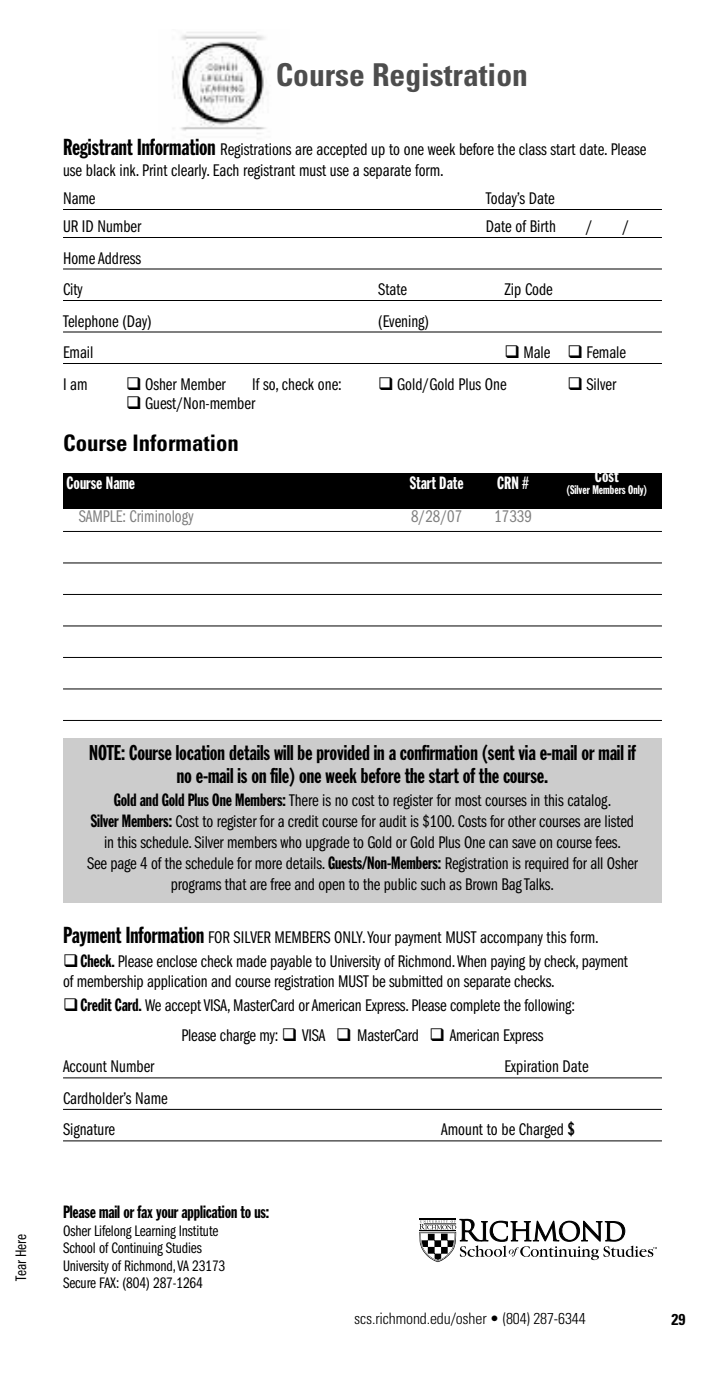
<style>
.page{position:relative;width:725px;height:1386px;background:#fff}
.page>*{position:absolute;margin:0;border:0;box-sizing:border-box;transform-origin:0 0}
.t1{font:700 condensed 31.5px "Univers LT Std";color:#4d4d4d}
.t2{font:700 condensed 22.75px "Univers LT Std";color:#000}
.t3{font:21px/22.8px "Franklin Gothic Std Extra Cond";letter-spacing:-.005em;color:#000;text-align:center}
.t4{font:17.5px/21px "ITC Franklin Gothic Std Bk Cp";letter-spacing:-.01em;color:#000}
.t5{font:17.5px "Franklin Gothic Std Extra Cond";letter-spacing:-.01em;color:#000}
.t6{font:17.5px "ITC Franklin Gothic Std Bk Cp";color:#808080}
.t7{font:17.5px "Franklin Gothic Std Extra Cond";color:#fff}
.t8{font:15.75px/17.5px "ITC Franklin Gothic Std Bk Cp";letter-spacing:-.01em;color:#000}
.t9{font:300 condensed 15.75px "Univers LT Std";letter-spacing:-.01em;color:#000}
.t10{font:700 condensed 15.75px "Univers LT Std";color:#000}
.t11{font:12.25px "Franklin Gothic Std Extra Cond";color:#fff}
.s1{font-family:"Franklin Gothic Std Extra Cond";font-size:22.75px}
.s2{font-family:"Franklin Gothic Std Extra Cond"}
</style>
<div class="page">
<svg style="left:419px;top:1218px;width:238px;height:44px"></svg>
<img style="left:172px;top:32px;width:96px;height:102px">
<div style="left:63px;top:738px;width:599px;height:165px;background:#ccc"></div>
<div style="left:63px;top:474px;width:599px;height:35px;background:#000"></div>
<hr style="left:63px;top:209px;width:599px;height:1px;background:#000">
<hr style="left:63px;top:237px;width:599px;height:1px;background:#000">
<hr style="left:63px;top:269px;width:599px;height:1px;background:#000">
<hr style="left:63px;top:300px;width:599px;height:1px;background:#000">
<hr style="left:63px;top:332px;width:599px;height:1px;background:#000">
<hr style="left:63px;top:363px;width:599px;height:1px;background:#000">
<hr style="left:63px;top:531px;width:599px;height:1px;background:#000">
<hr style="left:63px;top:563px;width:599px;height:1px;background:#000">
<hr style="left:63px;top:594px;width:599px;height:1px;background:#000">
<hr style="left:63px;top:626px;width:599px;height:1px;background:#000">
<hr style="left:63px;top:657px;width:599px;height:1px;background:#000">
<hr style="left:63px;top:689px;width:599px;height:1px;background:#000">
<hr style="left:63px;top:720px;width:599px;height:1px;background:#000">
<hr style="left:63px;top:1078px;width:599px;height:1px;background:#000">
<hr style="left:63px;top:1109px;width:599px;height:1px;background:#000">
<hr style="left:63px;top:1141px;width:599px;height:1px;background:#000">
<h1 class="t1" style="left:276px;top:56px;width:253px">Course Registration</h1>
<p class="t4" style="left:63px;top:139px;width:585px"><span class="s1">Registrant Information</span> Registrations are accepted up to one week before the class start date. Please use black ink. Print clearly. Each registrant must use a separate form.</p>
<p class="t4" style="left:63px;top:188px;width:34px">Name</p>
<p class="t4" style="left:486px;top:188px;width:70px">Today’s Date</p>
<p class="t4" style="left:63px;top:216px;width:80px">UR ID Number</p>
<p class="t4" style="left:486px;top:216px;width:72px">Date of Birth</p>
<p class="t4" style="left:585px;top:216px;width:8px">/</p>
<p class="t4" style="left:622px;top:216px;width:8px">/</p>
<p class="t4" style="left:63px;top:242px;width:79px;line-height:31.5px">Home Address<br>City</p>
<p class="t4" style="left:378px;top:279px;width:30px">State</p>
<p class="t4" style="left:504px;top:279px;width:50px">Zip Code</p>
<p class="t4" style="left:63px;top:311px;width:90px">Telephone (Day)</p>
<p class="t4" style="left:378px;top:311px;width:52px">(Evening)</p>
<p class="t4" style="left:63px;top:342px;width:32px">Email</p>
<p class="t4" style="left:523px;top:342px;width:29px">Male</p>
<p class="t4" style="left:586px;top:342px;width:41px">Female</p>
<p class="t4" style="left:63px;top:374px;width:26px">Iam</p>
<p class="t4" style="left:145px;top:374px;width:82px">Osher Member</p>
<p class="t4" style="left:252px;top:374px;width:91px">If so, check one:</p>
<p class="t4" style="left:397px;top:374px;width:111px">Gold/Gold Plus One</p>
<p class="t4" style="left:586px;top:374px;width:31px">Silver</p>
<p class="t4" style="left:145px;top:393px;width:112px">Guest/Non-member</p>
<h2 class="t2" style="left:63px;top:429px;width:177px">Course Information</h2>
<p class="t7" style="left:66px;top:474px;width:70px">Course Name</p>
<p class="t7" style="left:409px;top:474px;width:55px">Start Date</p>
<p class="t7" style="left:497px;top:474px;width:33px">CRN #</p>
<p class="t7" style="left:595px;top:467px;width:25px">Cost</p>
<p class="t11" style="left:566px;top:484px;width:82px">(Silver Members Only)</p>
<p class="t6" style="left:79px;top:507px;width:116px">SAMPLE: Criminology</p>
<p class="t6" style="left:411px;top:507px;width:52px">8/28/07</p>
<p class="t6" style="left:494px;top:507px;width:39px">17339</p>
<p class="t8" style="left:12px;top:1281px;width:48px;rotate:-90deg">Tear Here</p>
<p class="t3" style="left:89px;top:742px;width:548px">NOTE: Course location details will be provided in a confirmation (sent via e-mail or mail if no e-mail is on file) one week before the start of the course.</p>
<p class="t4" style="left:87px;top:790px;width:552px;text-align:center"><span class="s2">Gold and Gold Plus One Members:</span> There is no cost to register for most courses in this catalog.<br><span class="s2">Silver Members:</span> Cost to register for a credit course for audit is $100. Costs for other courses are listed in this schedule. Silver members who upgrade to Gold or Gold Plus One can save on course fees.<br>See page 4 of the schedule for more details. <span class="s2">Guests/Non-Members:</span> Registration is required for all Osher programs that are free and open to the public such as Brown Bag Talks.</p>
<p class="t4" style="left:81px;top:925px;width:549px;line-height:24.5px;text-indent:-18px"><span class="s1">Payment Information</span> FOR SILVER MEMBERS ONLY.Your payment MUST accompany this form.<br><span class="s2">Check.</span> Please enclose check made payable to University of Richmond.When paying by check, payment</p>
<p class="t4" style="left:81px;top:969px;width:496px;line-height:24.5px;text-indent:-18px">of membership application and course registration MUST be submitted on separate checks.<br><span class="s2">Credit Card.</span> We acceptVISA, MasterCard orAmerican Express. Please complete the following:</p>
<p class="t4" style="left:181px;top:1025px;width:98px">Please charge my:</p>
<p class="t4" style="left:302px;top:1025px;width:25px">VISA</p>
<p class="t4" style="left:357px;top:1025px;width:63px">MasterCard</p>
<p class="t4" style="left:450px;top:1025px;width:95px">American Express</p>
<p class="t4" style="left:63px;top:1056px;width:93px">Account Number</p>
<p class="t4" style="left:504px;top:1056px;width:86px">Expiration Date</p>
<p class="t4" style="left:63px;top:1083px;width:106px;line-height:31.5px">Cardholder’s Name<br>Signature</p>
<p class="t4" style="left:441px;top:1119px;width:135px">Amount to be Charged <span class="s2">$</span></p>
<p class="t5" style="left:63px;top:1203px;width:208px">Please mail or fax your application to us:</p>
<p class="t8" style="left:63px;top:1222px;width:164px">Osher Lifelong Learning Institute<br>School of Continuing Studies<br>University of Richmond,VA 23173<br>Secure FAX: (804) 287-1264</p>
<p class="t9" style="left:354px;top:1309px;width:233px">scs.richmond.edu/osher • (804) 287-6344</p>
<p class="t10" style="left:671px;top:1310px;width:15px">29</p>
</div>
